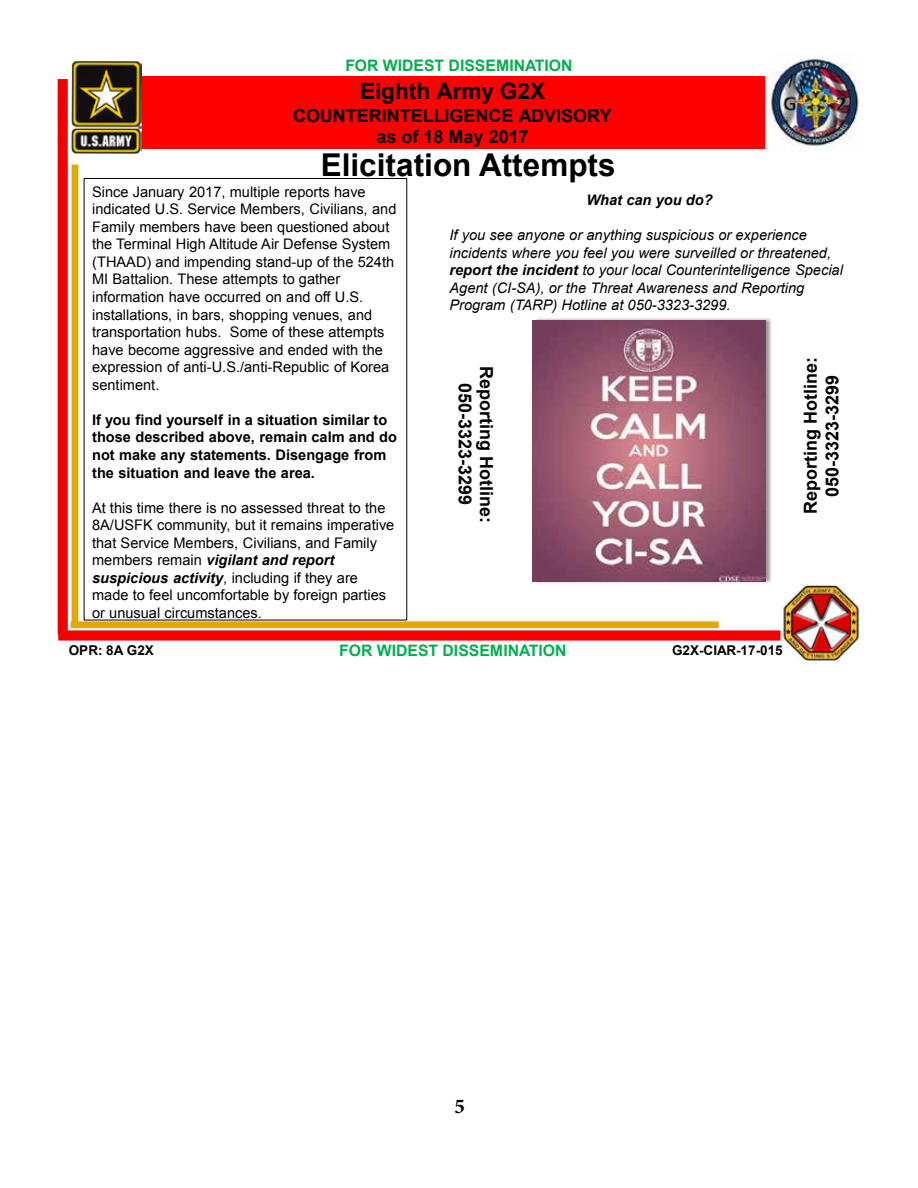
<style>
.page{position:relative;width:918px;height:1188px;background:#fff}
.page>*{position:absolute;margin:0;border:0;box-sizing:border-box;transform-origin:0 0}
.t1{font:700 31.5px "Arial";color:#000}
.t2{font:700 22.5px "Arial";color:#000}
.t3{font:700 21px "Minion Pro";color:#000}
.t4{font:700 18px/21.6px "Arial";color:#000;text-align:center}
.t5{font:700 15.75px "Arial";color:#00b050}
.t6{font:14.55px/17.5px "Arial";color:#000}
.t7{font:italic 14.55px/17.5px "Arial";color:#000}
.t8{font:700 14.55px/17.5px "Arial";color:#000}
.t9{font:italic 700 14.55px "Arial";color:#000}
.t10{font:700 13.5px "Arial";letter-spacing:.005em;color:#000}
.s1{font-weight:700;font-style:italic}
.s2{font-weight:700}
</style>
<div class="page">
<img style="left:783px;top:584px;width:80px;height:76px">
<div style="left:58px;top:79px;width:10px;height:555px;background:#f20000"></div>
<div style="left:58px;top:630px;width:723px;height:11px;background:#f20000"></div>
<div style="left:71px;top:621px;width:648px;height:7px;background:#e2a700"></div>
<div style="left:72px;top:165px;width:6px;height:461px;background:#e2a700"></div>
<div style="left:132px;top:76px;width:641px;height:72px;background:#f00"></div>
<img style="left:71px;top:61px;width:70px;height:92px">
<img style="left:765px;top:54px;width:94px;height:95px">
<img style="left:532px;top:318px;width:240px;height:265px">
<img style="left:533px;top:320px;width:233px;height:261px">
<p class="t5" style="left:345px;top:55px;width:229px">FOR WIDEST DISSEMINATION</p>
<h2 class="t2" style="left:360px;top:76px;width:187px">Eighth Army G2X</h2>
<p class="t4" style="left:293px;top:105px;width:320px">COUNTERINTELLIGENCE ADVISORY as of 18 May 2017</p>
<p class="t6" style="left:92px;top:183px;width:306px">Since January 2017, multiple reports have indicated U.S. Service Members, Civilians, and Family members have been questioned about the Terminal High Altitude Air Defense System (THAAD) and impending stand-up of the 524th MI Battalion. These attempts to gather information have occurred on and off U.S. installations, in bars, shopping venues, and transportation hubs. Some of these attempts have become aggressive and ended with the expression of anti-U.S./anti-Republic of Korea sentiment.</p>
<p class="t8" style="left:92px;top:411px;width:306px">If you find yourself in a situation similar to those described above, remain calm and do not make any statements. Disengage from the situation and leave the area.</p>
<p class="t6" style="left:92px;top:499px;width:304px">At this time there is no assessed threat to the 8A/USFK community, but it remains imperative that Service Members, Civilians, and Family members remain <span class="s1">vigilant and report suspicious activity</span>, including if they are made to feel uncomfortable by foreign parties or unusual circumstances.</p>
<h1 class="t1" style="left:321px;top:144px;width:296px">Elicitation Attempts</h1>
<p class="t9" style="left:586px;top:190px;width:128px">What can you do?</p>
<p class="t7" style="left:450px;top:227px;width:395px">If you see anyone or anything suspicious or experience incidents where you feel you were surveilled or threatened, <span class="s2">report the incident</span> to your local Counterintelligence Special Agent (CI-SA), or the Threat Awareness and Reporting Program (TARP) Hotline at 050-3323-3299.</p>
<p class="t4" style="left:800px;top:514px;width:158px;rotate:-90deg">Reporting Hotline:<br>050-3323-3299</p>
<p class="t4" style="left:497px;top:366px;width:158px;rotate:90deg">Reporting Hotline:<br>050-3323-3299</p>
<p class="t10" style="left:69px;top:641px;width:87px">OPR: 8A G2X</p>
<p class="t5" style="left:339px;top:640px;width:229px">FOR WIDEST DISSEMINATION</p>
<p class="t10" style="left:672px;top:641px;width:112px">G2X-CIAR-17-015</p>
<h3 class="t3" style="left:454px;top:1092px;width:12px">5</h3>
</div>
